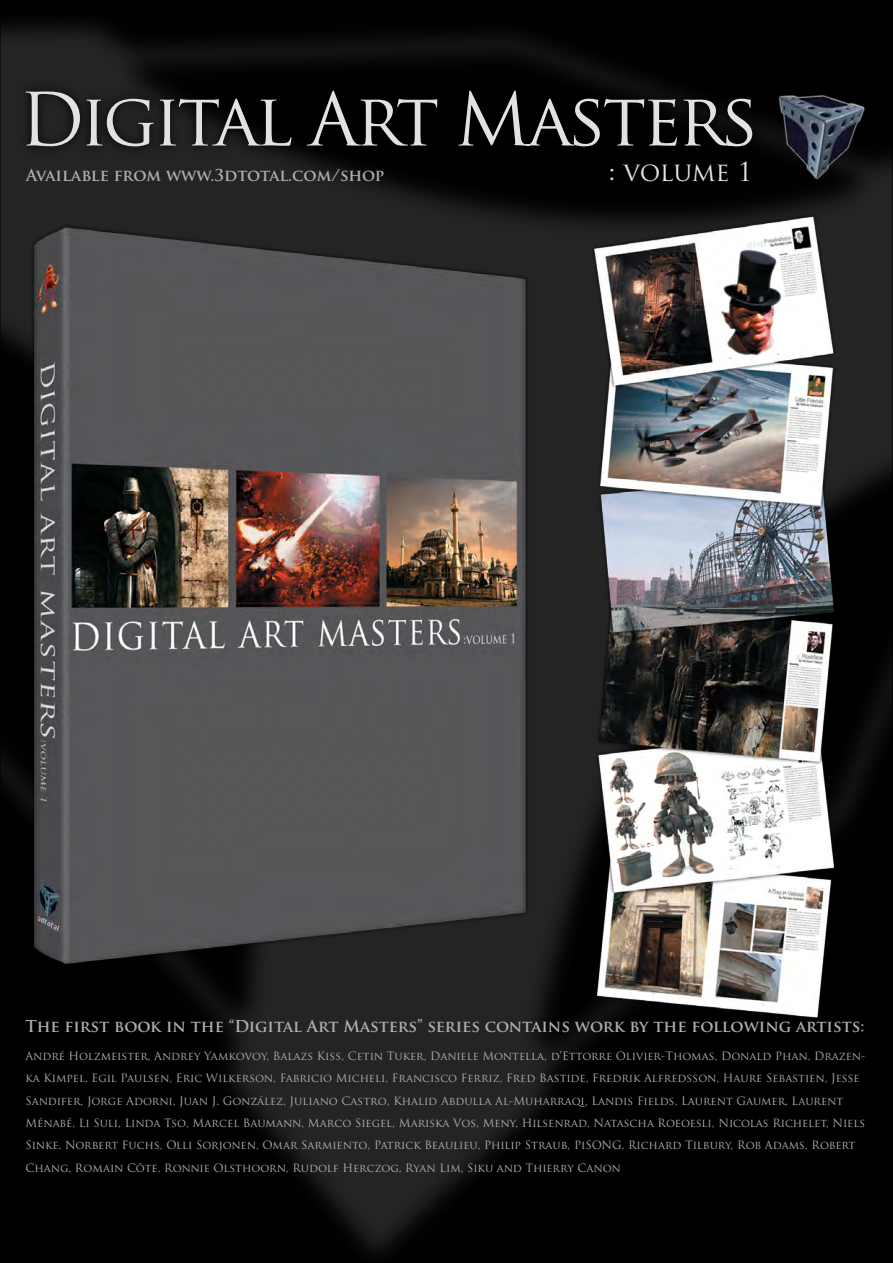
<style>
.page{position:relative;width:893px;height:1263px;background:#fff}
.page>*{position:absolute;margin:0;border:0;box-sizing:border-box;transform-origin:0 0}
.t1{font:25.5px "Trajan Pro";letter-spacing:-.005em;color:#e4e2e0}
.t2{font:700 15.9px "Trajan Pro";color:#b0b0b1}
.t3{font:11.25px/22.4px "Trajan Pro";color:#b0b0b1}
</style>
<div class="page">
<img style="left:2px;top:2px;width:889px;height:1259px">
<svg style="left:17px;top:80px;width:747px;height:78px;background:#0a0a0a"></svg>
<svg style="left:25px;top:91px;width:727px;height:55px;background:#363535"></svg>
<img style="left:776px;top:91px;width:91px;height:91px">
<img style="left:25px;top:223px;width:507px;height:753px">
<img style="left:589px;top:206px;width:251px;height:822px">
<h2 class="t2" style="left:26px;top:166px;width:360px">Available from www.3dtotal.com/shop</h2>
<h1 class="t1" style="left:609px;top:155px;width:145px">: volume 1</h1>
<h2 class="t2" style="left:25px;top:1016px;width:840px">The first book in the “Digital Art Masters” series contains work by the following artists:</h2>
<p class="t3" style="left:25px;top:1044px;width:842px">André Holzmeister, Andrey Yamkovoy, Balazs Kiss, Cetin Tuker, Daniele Montella, d’Ettorre Olivier-Thomas, Donald Phan, Drazen&shy;ka Kimpel, Egil Paulsen, Eric Wilkerson, Fabricio Micheli, Francisco Ferriz, Fred Bastide, Fredrik Alfredsson, Haure Sebastien, Jesse Sandifer, Jorge Adorni, Juan J. González, Juliano Castro, Khalid Abdulla Al-Muharraqi, Landis Fields, Laurent Gaumer, Laurent Ménabé, Li Suli, Linda Tso, Marcel Baumann, Marco Siegel, Mariska Vos, Meny, Hilsenrad, Natascha Roeoesli, Nicolas Richelet, Niels Sinke, Norbert Fuchs, Olli Sorjonen, Omar Sarmiento, Patrick Beaulieu, Philip Straub, PiSONG, Richard Tilbury, Rob Adams, Robert Chang, Romain Côte, Ronnie Olsthoorn, Rudolf Herczog, Ryan Lim, Siku and Thierry Canon</p>
</div>
